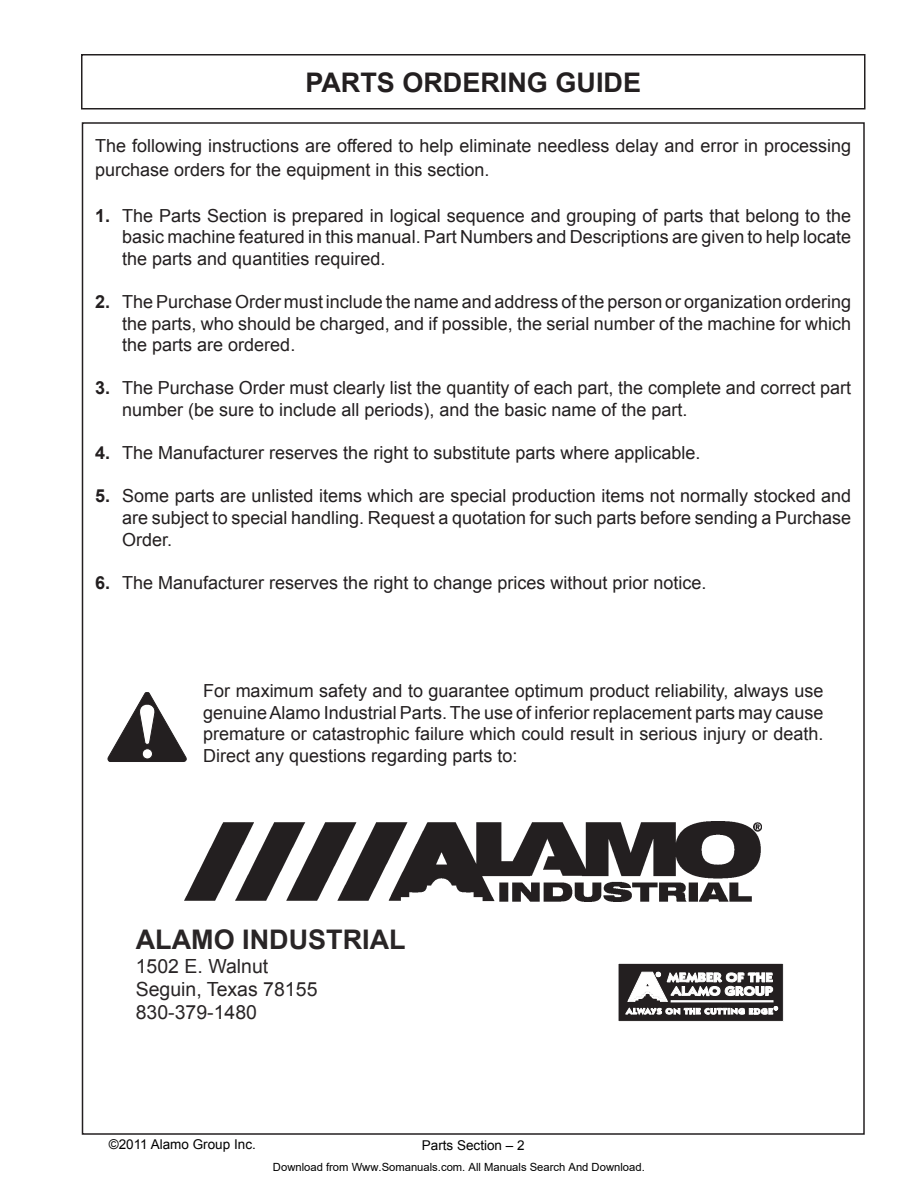
<style>
.page{position:relative;width:918px;height:1188px;background:#fff}
.page>*{position:absolute;margin:0;border:0;box-sizing:border-box;transform-origin:0 0}
.t1{font:700 27px "Arial";color:#231f20}
.t2{font:700 27px "Arial";color:#292526}
.t3{font:19.5px "Arial";color:#292526}
._123_Bullets_12pt{font:18px/21.6px "Arial";color:#231f20;text-align:justify}
.t4{font:13.5px "Arial";color:#000}
.t5{font:11.25px "Arial";color:#000}
.s1{font-weight:700}
</style>
<div class="page">
<div style="left:81px;top:54px;width:785px;height:56px;border:2px solid #231f20"></div>
<svg style="left:107px;top:692px;width:80px;height:70px"></svg>
<img style="left:184px;top:822px;width:578px;height:79px">
<div style="left:618px;top:963px;width:165px;height:58px;background:#231f20"></div>
<div style="left:618px;top:963px;width:166px;height:59px;border:1px solid #fff"></div>
<svg style="left:625px;top:972px;width:153px;height:43px"></svg>
<div style="left:671px;top:1000px;width:102px;height:2px;background:#fff;border:1px solid #fff"></div>
<p class="t1" style="left:305px;top:64px;width:337px">PARTS ORDERING GUIDE</p>
<p class="_123_Bullets_12pt" style="left:95px;top:134px;width:757px;line-height:24px">The following instructions are offered to help eliminate needless delay and error in processing purchase orders for the equipment in this section.</p>
<p class="_123_Bullets_12pt" style="left:122px;top:205px;width:730px;text-indent:-27px"><span class="s1">1.</span> The Parts Section is prepared in logical sequence and grouping of parts that belong to the basic machine featured in this manual. Part Numbers and Descriptions are given to help locate the parts and quantities required.</p>
<p class="_123_Bullets_12pt" style="left:122px;top:291px;width:730px;text-indent:-27px"><span class="s1">2.</span> The Purchase Order must include the name and address of the person or organization ordering the parts, who should be charged, and if possible, the serial number of the machine for which the parts are ordered.</p>
<p class="_123_Bullets_12pt" style="left:122px;top:378px;width:730px;text-indent:-27px"><span class="s1">3.</span> The Purchase Order must clearly list the quantity of each part, the complete and correct part number (be sure to include all periods), and the basic name of the part.</p>
<p class="_123_Bullets_12pt" style="left:95px;top:442px;width:607px"><span class="s1">4.</span> The Manufacturer reserves the right to substitute parts where applicable.</p>
<p class="_123_Bullets_12pt" style="left:122px;top:486px;width:730px;text-indent:-27px"><span class="s1">5.</span> Some parts are unlisted items which are special production items not normally stocked and are subject to special handling. Request a quotation for such parts before sending a Purchase Order.</p>
<p class="_123_Bullets_12pt" style="left:95px;top:572px;width:613px"><span class="s1">6.</span> The Manufacturer reserves the right to change prices without prior notice.</p>
<p class="_123_Bullets_12pt" style="left:203px;top:680px;width:622px">For maximum safety and to guarantee optimum product reliability, always use genuine Alamo Industrial Parts. The use of inferior replacement parts may cause premature or catastrophic failure which could result in serious injury or death.<br>Direct any questions regarding parts to:</p>
<p class="t2" style="left:136px;top:922px;width:271px">ALAMO INDUSTRIAL</p>
<p class="t3" style="left:136px;top:953px;width:134px">1502 E. Walnut</p>
<p class="t3" style="left:136px;top:976px;width:183px">Seguin, Texas 78155</p>
<p class="t3" style="left:136px;top:1000px;width:123px">830-379-1480</p>
<p class="t4" style="left:109px;top:1135px;width:149px">©2011 Alamo Group Inc.</p>
<p class="t4" style="left:422px;top:1137px;width:104px">Parts Section – 2</p>
<p class="t5" style="left:273px;top:1160px;width:373px">Download from Www.Somanuals.com. All Manuals Search And Download.</p>
</div>
